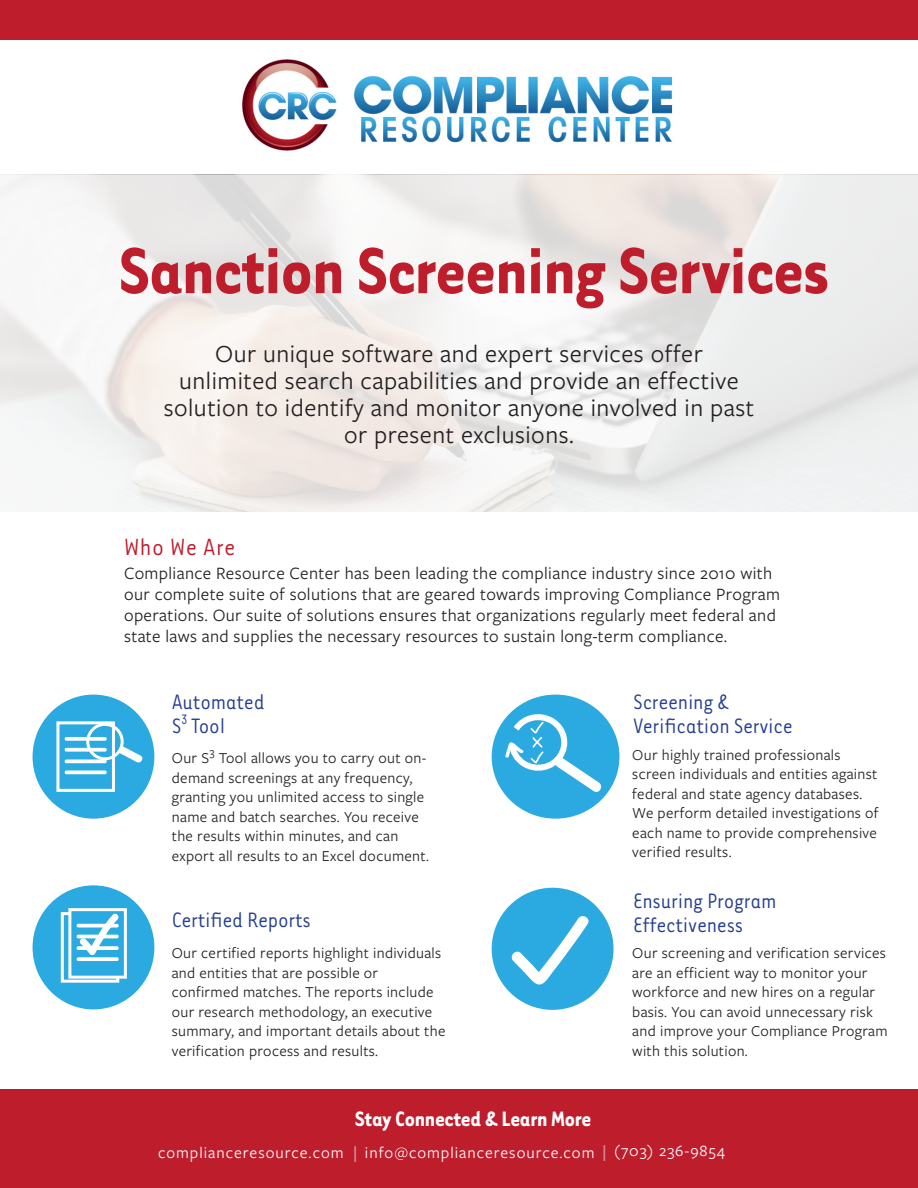
<style>
.page{position:relative;width:918px;height:1188px;background:#fff}
.page>*{position:absolute;margin:0;border:0;box-sizing:border-box;transform-origin:0 0}
.t1{font:700 75px "Tarzana Nar OT";letter-spacing:-.01em;color:#be1d2c}
.t2{font:27px "Tarzana Nar OT";letter-spacing:.02em;color:#be1d2c}
.t3{font:25.5px/27px "Freight Sans Pro";letter-spacing:.02em;color:#231f20;text-align:center}
.t4{font:24px/24px "Tarzana Nar OT";letter-spacing:-.01em;color:#253f8e}
.t5{font:700 24px "Tarzana Nar OT";letter-spacing:-.01em;color:#fff}
.t6{font:18px/21px "Freight Sans Pro";letter-spacing:.02em;color:#231f20}
.t7{font:16.5px "Freight Sans Pro";letter-spacing:.06em;color:#fff}
.t8{font:15.75px/19.5px "Freight Sans Pro";letter-spacing:.02em;color:#231f20}
</style>
<div class="page">
<div style="left:0;top:1089px;width:918px;height:99px;background:#be1d2c"></div>
<img style="left:241px;top:59px;width:432px;height:92px">
<svg style="left:354px;top:1146px;width:2px;height:16px"></svg>
<svg style="left:603px;top:1145px;width:2px;height:16px"></svg>
<svg style="left:0;top:175px;width:918px;height:337px;fill:#f0edec"></svg>
<div style="left:0;top:0;width:918px;height:40px;background:#be1d2c"></div>
<div style="left:492px;top:888px;width:122px;height:122px;background:#2baae1;border-radius:50%"></div>
<svg style="left:511px;top:916px;width:78px;height:69px"></svg>
<div style="left:492px;top:695px;width:127px;height:124px;background:#2baae1;border-radius:50%"></div>
<svg style="left:505px;top:714px;width:99px;height:81px"></svg>
<div style="left:33px;top:695px;width:121px;height:124px;background:#2baae1;border-radius:50%"></div>
<div style="left:56px;top:721px;width:59px;height:71px;background:#2baae1;border:3px solid #fff"></div>
<svg style="left:64px;top:748px;width:43px;height:4px"></svg>
<svg style="left:64px;top:770px;width:43px;height:4px"></svg>
<svg style="left:64px;top:759px;width:43px;height:4px"></svg>
<svg style="left:64px;top:737px;width:43px;height:4px"></svg>
<div style="left:86px;top:723px;width:38px;height:37px;border:3px solid #fff;border-radius:50%"></div>
<svg style="left:116px;top:745px;width:27px;height:18px"></svg>
<div style="left:33px;top:885px;width:121px;height:124px;background:#2baae1;border-radius:50%"></div>
<div style="left:61px;top:912px;width:58px;height:71px;background:#2baae1;border:3px solid #fff"></div>
<div style="left:68px;top:908px;width:59px;height:71px;background:#2baae1;border:3px solid #fff"></div>
<svg style="left:76px;top:913px;width:43px;height:48px"></svg>
<p class="t1" style="left:118px;top:224px;width:712px">Sanction Screening Services</p>
<p class="t3" style="left:164px;top:339px;width:592px">Our unique software and expert services offer unlimited search capabilities and provide an effective solution to identify and monitor anyone involved in past or present exclusions.</p>
<p class="t2" style="left:124px;top:530px;width:113px">Who We Are</p>
<p class="t6" style="left:124px;top:562px;width:658px">Compliance Resource Center has been leading the compliance industry since 2010 with our complete suite of solutions that are geared towards improving Compliance Program operations. Our suite of solutions ensures that organizations regularly meet federal and state laws and supplies the necessary resources to sustain long-term compliance.</p>
<p class="t4" style="left:172px;top:689px;width:94px">Automated<br>S<sup>3</sup> Tool</p>
<p class="t8" style="left:172px;top:748px;width:259px">Our S<sup>3</sup> Tool allows you to carry out on&shy;demand screenings at any frequency, granting you unlimited access to single name and batch searches. You receive the results within minutes, and can export all results to an Excel document.</p>
<p class="t4" style="left:633px;top:689px;width:161px">Screening &amp;<br>Verification Service</p>
<p class="t8" style="left:632px;top:744px;width:248px">Our highly trained professionals screen individuals and entities against federal and state agency databases.<br>We perform detailed investigations of each name to provide comprehensive verified results.</p>
<p class="t4" style="left:633px;top:888px;width:145px">Ensuring Program<br>Effectiveness</p>
<p class="t4" style="left:172px;top:907px;width:141px">Certified Reports</p>
<p class="t8" style="left:172px;top:943px;width:275px">Our certified reports highlight individuals and entities that are possible or confirmed matches. The reports include our research methodology, an executive summary, and important details about the verification process and results.</p>
<p class="t8" style="left:632px;top:943px;width:257px">Our screening and verification services are an efficient way to monitor your workforce and new hires on a regular basis. You can avoid unnecessary risk and improve your Compliance Program with this solution.</p>
<p class="t5" style="left:355px;top:1104px;width:238px">Stay Connected &amp; Learn More</p>
<p class="t7" style="left:158px;top:1141px;width:187px">complianceresource.com</p>
<p class="t7" style="left:365px;top:1141px;width:231px">info@complianceresource.com</p>
<p class="t7" style="left:614px;top:1140px;width:112px">(703) 236-9854</p>
</div>
